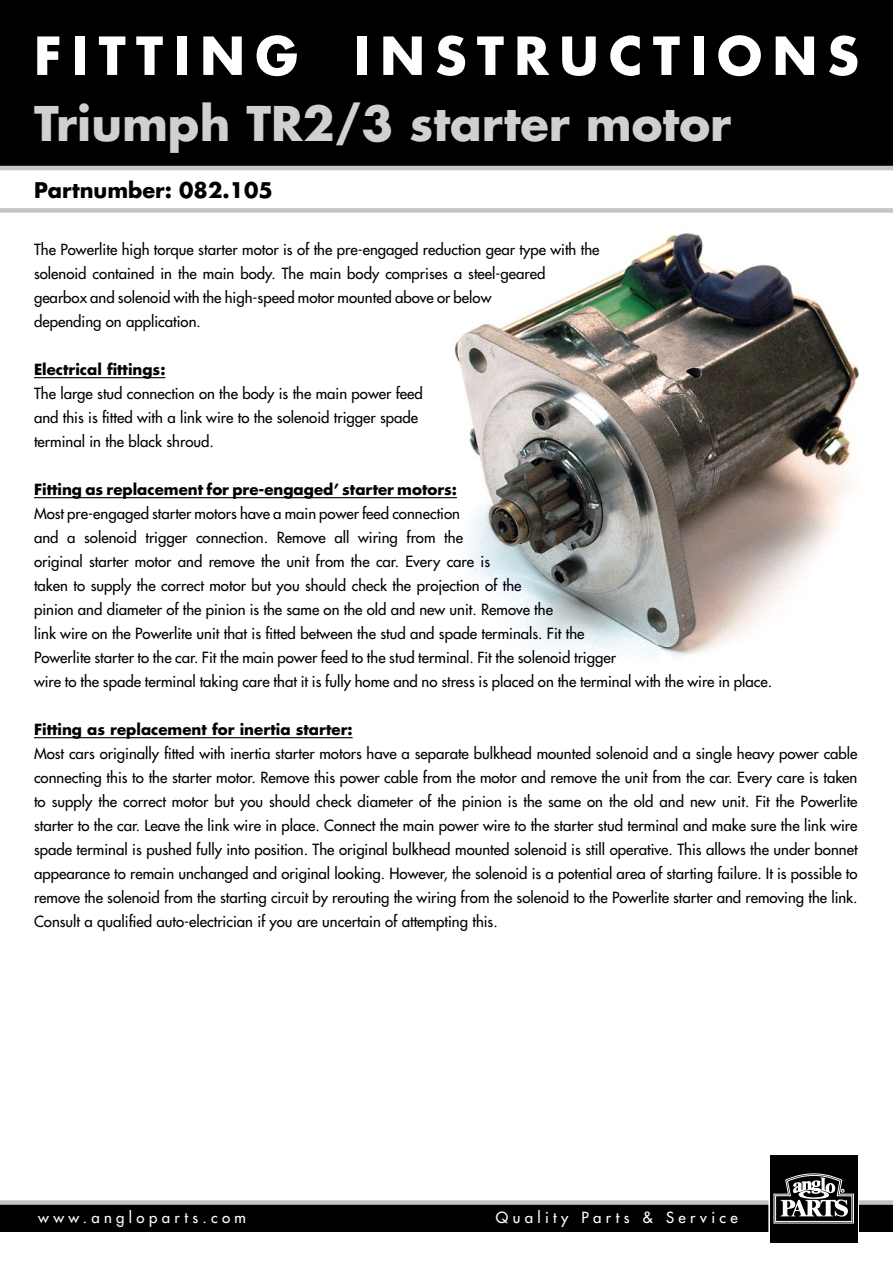
<style>
.page{position:relative;width:893px;height:1263px;background:#fff}
.page>*{position:absolute;margin:0;border:0;box-sizing:border-box;transform-origin:0 0}
.t1{font:700 51px "Futura";letter-spacing:.2em;color:#fff}
.t2{font:700 46.5px "Futura";color:#ced0d2}
.t3{font:700 21px "Futura";color:#000}
.t4{font:15px/24px "Futura";color:#000}
.t5{font:700 15px "Futura";color:#000}
.t6{font:15px "Futura";letter-spacing:.29em;color:#fff}
</style>
<div class="page">
<div style="left:0;top:0;width:893px;height:169px;background:#000"></div>
<div style="left:0;top:1204px;width:893px;height:27px;background:#000"></div>
<div style="left:0;top:1200px;width:893px;height:5px;background:#c3c5c8"></div>
<svg style="left:768px;top:1155px;width:91px;height:88px"></svg>
<div style="left:770px;top:1156px;width:87px;height:87px;background:#000"></div>
<svg style="left:773px;top:1173px;width:81px;height:51px"></svg>
<hr style="left:0;top:166px;width:893px;height:4px;background:#c3c5c8">
<div style="left:0;top:208px;width:893px;height:5px;background:#c3c5c8"></div>
<img style="left:440px;top:233px;width:419px;height:426px">
<hr style="left:34px;top:377px;width:131px;height:1px;background:#000">
<hr style="left:34px;top:497px;width:423px;height:1px;background:#000">
<hr style="left:34px;top:737px;width:319px;height:1px;background:#000">
<h1 class="t1" style="left:34px;top:20px;width:826px">FITTING INSTRUCTIONS</h1>
<h2 class="t2" style="left:34px;top:91px;width:699px">Triumph TR2/3 starter motor</h2>
<h3 class="t3" style="left:34px;top:175px;width:240px">Partnumber: 082.105</h3>
<p class="t4" style="left:34px;top:238px;width:567px">The Powerlite high torque starter motor is of the pre-engaged reduction gear type with the solenoid contained in the main body. The main body comprises a steel-geared gearbox and solenoid with the high-speed motor mounted above or below<br>depending on application.</p>
<p class="t5" style="left:34px;top:359px;width:133px">Electrical fittings:</p>
<p class="t4" style="left:34px;top:382px;width:390px">The large stud connection on the body is the main power feed and this is fitted with a link wire to the solenoid trigger spade terminal in the black shroud.</p>
<p class="t5" style="left:34px;top:479px;width:424px">Fitting as replacement for pre-engaged’ starter motors:</p>
<p class="t4" style="left:34px;top:502px;width:740px">Most pre-engaged starter motors have a main power feed connection<br>and a solenoid trigger connection. Remove all wiring from the<br>original starter motor and remove the unit from the car. Every care is<br>taken to supply the correct motor but you should check the projection of the<br>pinion and diameter of the pinion is the same on the old and new unit. Remove the<br>link wire on the Powerlite unit that is fitted between the stud and spade terminals. Fit the<br>Powerlite starter to the car. Fit the main power feed to the stud terminal. Fit the solenoid trigger<br>wire to the spade terminal taking care that it is fully home and no stress is placed on the terminal with the wire in place.</p>
<p class="t5" style="left:34px;top:719px;width:320px">Fitting as replacement for inertia starter:</p>
<p class="t4" style="left:34px;top:742px;width:825px;text-align:justify">Most cars originally fitted with inertia starter motors have a separate bulkhead mounted solenoid and a single heavy power cable connecting this to the starter motor. Remove this power cable from the motor and remove the unit from the car. Every care is taken to supply the correct motor but you should check diameter of the pinion is the same on the old and new unit. Fit the Powerlite starter to the car. Leave the link wire in place. Connect the main power wire to the starter stud terminal and make sure the link wire spade terminal is pushed fully into position. The original bulkhead mounted solenoid is still operative. This allows the under bonnet appearance to remain unchanged and original looking. However, the solenoid is a potential area of starting failure. It is possible to remove the solenoid from the starting circuit by rerouting the wiring from the solenoid to the Powerlite starter and removing the link.<br>Consult a qualified auto-electrician if you are uncertain of attempting this.</p>
<p class="t6" style="left:38px;top:1208px;width:209px">www.angloparts.com</p>
<p class="t6" style="left:496px;top:1208px;width:243px">Quality Parts &amp; Service</p>
</div>
